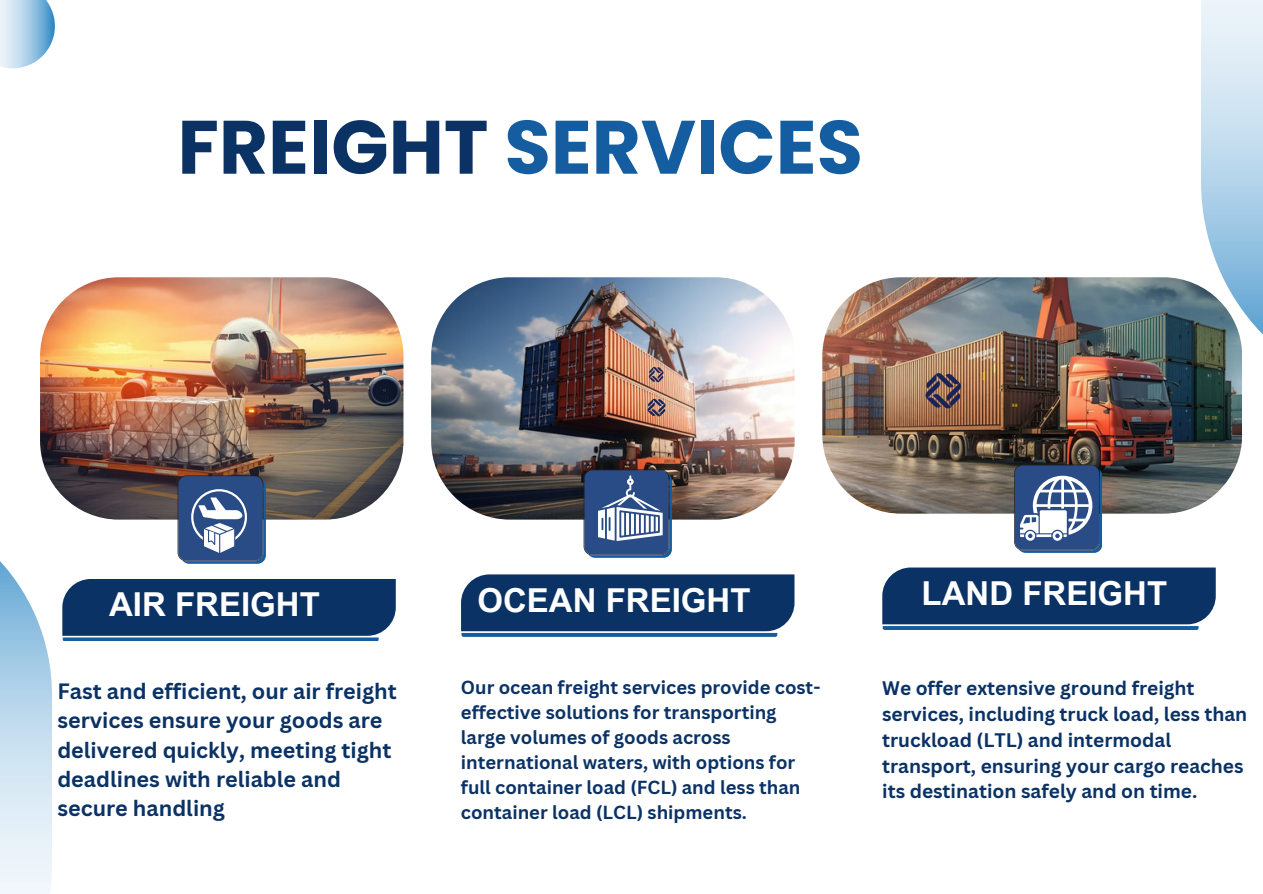
<style>
.page{position:relative;width:1263px;height:894px;background:#fff}
.page>*{position:absolute;margin:0;border:0;box-sizing:border-box;transform-origin:0 0}
.t1{font:700 75.45px "Poppins";color:#145da0}
.t2{font:700 33px "Arial MT Pro";color:#fff}
.t3{font:700 21.6px/29.2px "Canva Sans";color:#0a3265}
.t4{font:700 19.05px/25.8px "Canva Sans";color:#0a3265}
.t5{font:700 18.45px/25px "Canva Sans";color:#0a3265}
.s1{color:#0a3265}
</style>
<div class="page">
<img style="left:1201px;top:0;width:62px;height:347px">
<img style="left:0;top:561px;width:52px;height:332px">
<img style="left:0;top:0;width:55px;height:68px">
<img style="left:40px;top:277px;width:363px;height:242px;border-radius:79px">
<img style="left:822px;top:277px;width:420px;height:236px;border-radius:79px">
<img style="left:431px;top:277px;width:363px;height:242px;border-radius:79px">
<svg style="left:178px;top:475px;width:87px;height:88px;background:#526c9a"></svg>
<svg style="left:62px;top:579px;width:334px;height:61px;background:#163d6e"></svg>
<svg style="left:461px;top:574px;width:333px;height:62px;background:#173e6f"></svg>
<svg style="left:882px;top:567px;width:334px;height:62px;background:#183f70"></svg>
<svg style="left:1014px;top:464px;width:88px;height:88px"></svg>
<svg style="left:584px;top:469px;width:87px;height:88px;background:#536e9b"></svg>
<img style="left:642px;top:362px;width:30px;height:24px">
<img style="left:906px;top:362px;width:74px;height:59px">
<img style="left:638px;top:392px;width:37px;height:29px">
<p class="t1" style="left:178px;top:94px;width:687px"><span class="s1">FREIGHT</span> SERVICES</p>
<p class="t2" style="left:109px;top:592px;width:212px">AIR FREIGHT</p>
<p class="t2" style="left:477px;top:587px;width:275px">OCEAN FREIGHT</p>
<p class="t2" style="left:922px;top:581px;width:247px">LAND FREIGHT</p>
<p class="t3" style="left:57px;top:675px;width:341px">Fast and efficient, our air freight services ensure your goods are delivered quickly, meeting tight deadlines with reliable and secure handling</p>
<p class="t5" style="left:461px;top:674px;width:361px">Our ocean freight services provide cost&shy;effective solutions for transporting large volumes of goods across international waters, with options for full container load (FCL) and less than container load (LCL) shipments.</p>
<p class="t4" style="left:882px;top:674px;width:367px">We offer extensive ground freight services, including truck load, less than truckload (LTL) and intermodal transport, ensuring your cargo reaches its destination safely and on time.</p>
</div>
